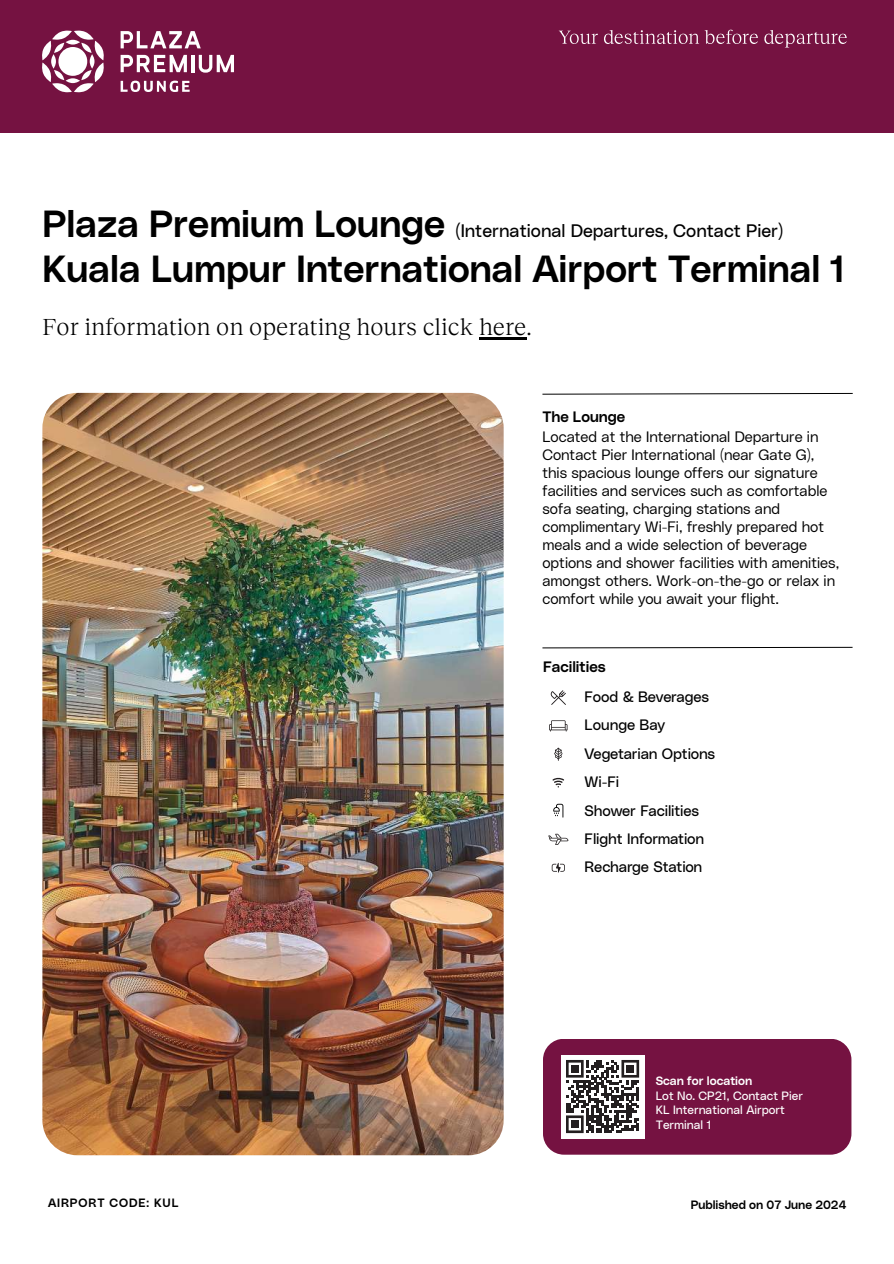
<style>
.page{position:relative;width:894px;height:1264px;background:#fff}
.page>*{position:absolute;margin:0;border:0;box-sizing:border-box;transform-origin:0 0}
.t1{font:37.5px "Poly Sans Median";color:#000}
.t2{font:24px "Reckless Neue";color:#000}
.t3{font:18px "Poly Sans Neutral";color:#000}
.t4{font:15px/18px "Poly Sans Slim";color:#000}
.t5{font:15px/28.3px "Poly Sans Neutral";letter-spacing:-.01em;color:#000}
.t6{font:15px "Poly Sans Median";color:#000}
.t7{font:12px/14.4px "Poly Sans Neutral";color:#fff}
.t8{font:12px "Poly Sans Median";color:#000}
.t9{font:12px "Poly Sans Median";color:#fff}
.t10{font:12px "Poly Sans Median";letter-spacing:.075em;color:#000}
.s1{font-family:"Poly Sans Median";font-size:37.5px}
</style>
<div class="page">
<div style="left:0;top:0;width:893px;height:133px;background:#751241"></div>
<hr style="left:479px;top:337px;width:47px;height:2px;background:#000">
<img style="left:42px;top:393px;width:461px;height:762px">
<svg style="left:559px;top:31px;width:38px;height:13px"></svg>
<svg style="left:604px;top:30px;width:153px;height:14px"></svg>
<svg style="left:764px;top:30px;width:83px;height:18px"></svg>
<svg style="left:542px;top:393px;width:310px;height:1px"></svg>
<svg style="left:542px;top:647px;width:310px;height:1px"></svg>
<svg style="left:550px;top:690px;width:15px;height:15px"></svg>
<svg style="left:549px;top:720px;width:18px;height:11px"></svg>
<svg style="left:554px;top:747px;width:8px;height:14px"></svg>
<svg style="left:548px;top:833px;width:20px;height:12px"></svg>
<svg style="left:551px;top:862px;width:13px;height:10px"></svg>
<svg style="left:552px;top:777px;width:12px;height:10px"></svg>
<hr style="left:191px;top:55px;width:3px;height:17px;background:#fff">
<svg style="left:199px;top:55px;width:35px;height:18px"></svg>
<svg style="left:120px;top:55px;width:67px;height:17px"></svg>
<svg style="left:42px;top:31px;width:62px;height:61px"></svg>
<svg style="left:121px;top:81px;width:69px;height:11px"></svg>
<svg style="left:120px;top:31px;width:81px;height:17px"></svg>
<svg style="left:553px;top:803px;width:10px;height:14px"></svg>
<svg style="left:543px;top:1039px;width:308px;height:115px;background:#7e2f54"></svg>
<div style="left:571px;top:1064px;width:7px;height:8px;background:#231f20"></div>
<div style="left:626px;top:1064px;width:8px;height:8px;background:#231f20"></div>
<div style="left:571px;top:1120px;width:7px;height:7px;background:#231f20"></div>
<p class="t3" style="left:42px;top:217px;width:742px"><span class="s1">Plaza Premium Lounge</span> (International Departures, Contact Pier)</p>
<h1 class="t1" style="left:42px;top:239px;width:804px">Kuala Lumpur International Airport Terminal 1</h1>
<h2 class="t2" style="left:42px;top:310px;width:491px">For information on operating hours click here.</h2>
<p class="t6" style="left:542px;top:405px;width:84px">The Lounge</p>
<p class="t4" style="left:542px;top:427px;width:298px">Located at the International Departure in Contact Pier International (near Gate G), this spacious lounge offers our signature facilities and services such as comfortable sofa seating, charging stations and complimentary Wi-Fi, freshly prepared hot meals and a wide selection of beverage options and shower facilities with amenities, amongst others. Work-on-the-go or relax in comfort while you await your flight.</p>
<p class="t6" style="left:543px;top:655px;width:64px">Facilities</p>
<p class="t5" style="left:584px;top:681px;width:132px">Food &amp; Beverages<br>Lounge Bay<br>Vegetarian Options</p>
<p class="t5" style="left:584px;top:766px;width:116px">Wi-Fi<br>Shower Facilities</p>
<p class="t5" style="left:584px;top:823px;width:121px">Flight Information<br>Recharge Station</p>
<p class="t9" style="left:655px;top:1071px;width:98px">Scan for location</p>
<p class="t7" style="left:655px;top:1087px;width:149px">Lot No. CP21, Contact Pier<br>KL International Airport<br>Terminal 1</p>
<p class="t10" style="left:48px;top:1193px;width:132px">AIRPORT CODE: KUL</p>
<p class="t8" style="left:690px;top:1194px;width:158px">Published on 07 June 2024</p>
</div>
